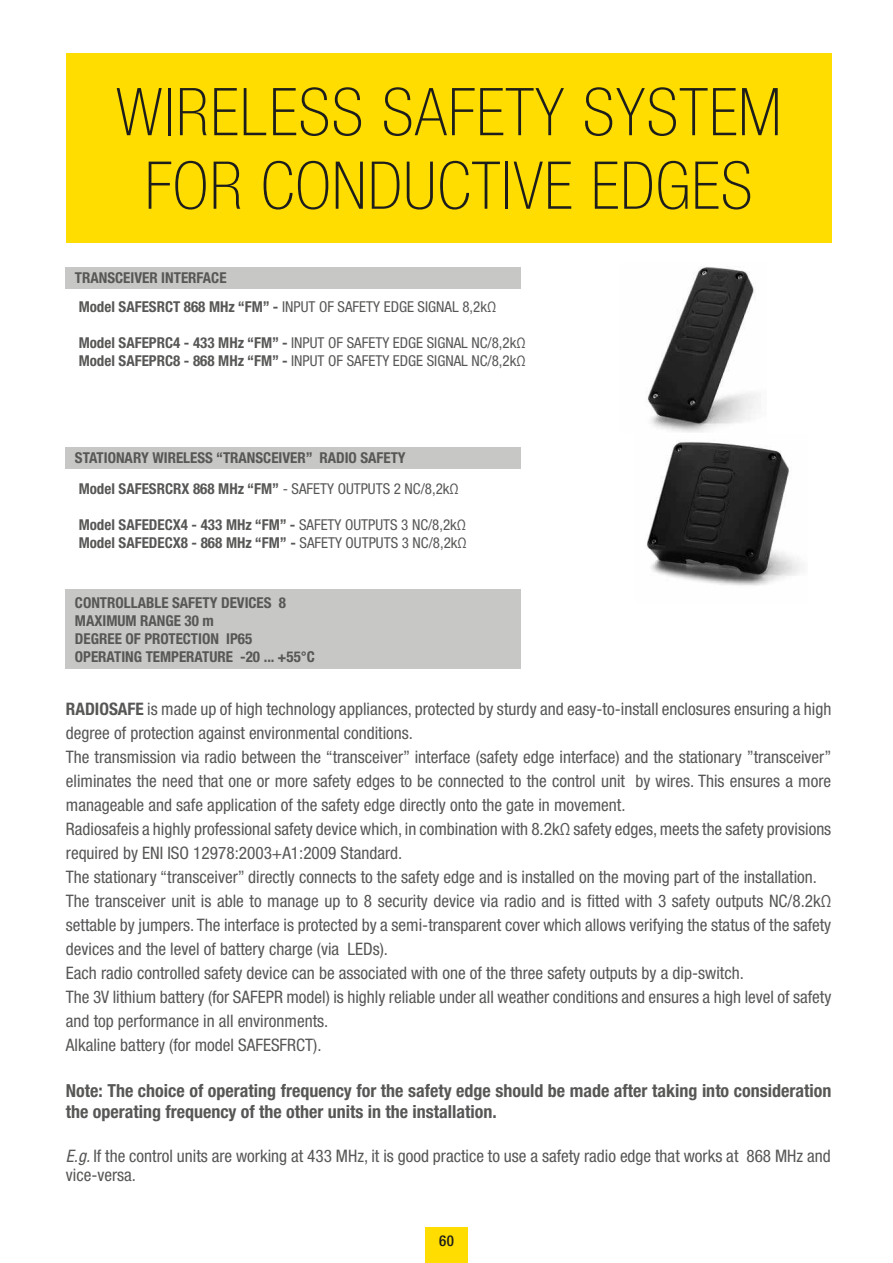
<style>
.page{position:relative;width:893px;height:1263px;background:#fff}
.page>*{position:absolute;margin:0;border:0;box-sizing:border-box;transform-origin:0 0}
.t1{font:100 condensed 66px/73.5px "Helvetica Neue LT Std";letter-spacing:.02em;color:#1d1d1b;text-align:center}
.t2{font:700 condensed 18px/20.2px "Helvetica Neue LT Std";color:#575756}
.t3{font:condensed 17.25px/24px "Helvetica Neue LT Std";color:#575756}
.t4{font:700 condensed 15px/18px "Helvetica Neue LT Std";color:#575756}
.t5{font:condensed 15px/18px "Helvetica Neue LT Std";color:#575756}
.t6{font:500 condensed 15px "Helvetica Neue LT Std";color:#1d1d1b}
.s1{font-weight:400}
.s2{font-weight:700}
.s3{font-style:italic}
</style>
<div class="page">
<div style="left:425px;top:1227px;width:43px;height:36px;background:#fd0"></div>
<div style="left:66px;top:53px;width:765px;height:190px;background:#fd0"></div>
<img style="left:647px;top:442px;width:154px;height:144px">
<img style="left:647px;top:267px;width:111px;height:165px">
<div style="left:66px;top:589px;width:455px;height:80px;background:#c7c7c6"></div>
<div style="left:66px;top:267px;width:455px;height:21px;background:#c7c7c6"></div>
<div style="left:66px;top:447px;width:455px;height:22px;background:#c7c7c6"></div>
<h1 class="t1" style="left:116px;top:75px;width:667px">WIRELESS SAFETY SYSTEM<br>FOR CONDUCTIVE EDGES</h1>
<p class="t4" style="left:75px;top:262px;width:423px;line-height:29.4px">TRANSCEIVER INTERFACE<br>Model SAFESRCT 868 MHz “FM” - <span class="s1">INPUT OF SAFETY EDGE SIGNAL 8,2kΩ</span></p>
<p class="t5" style="left:79px;top:333px;width:448px"><span class="s2">Model SAFEPRC4 - 433 MHz “FM” -</span> INPUT OF SAFETY EDGE SIGNAL NC/8,2kΩ<br><span class="s2">Model SAFEPRC8 - 868 MHz “FM” -</span> INPUT OF SAFETY EDGE SIGNAL NC/8,2kΩ</p>
<p class="t4" style="left:75px;top:443px;width:385px;line-height:30.2px">STATIONARY WIRELESS “TRANSCEIVER” RADIO SAFETY<br>Model SAFESRCRX 868 MHz “FM” <span class="s1">- SAFETY OUTPUTS 2 NC/8,2kΩ</span></p>
<p class="t4" style="left:79px;top:515px;width:390px">Model SAFEDECX4 - 433 MHz “FM” - <span class="s1">SAFETY OUTPUTS 3 NC/8,2kΩ<br></span>Model SAFEDECX8 - 868 MHz “FM” - <span class="s1">SAFETY OUTPUTS 3 NC/8,2kΩ</span></p>
<p class="t4" style="left:75px;top:594px;width:242px">CONTROLLABLE SAFETY DEVICES 8<br>MAXIMUM RANGE 30 m<br>DEGREE OF PROTECTION IP65<br>OPERATING TEMPERATURE -20 ... +55°C</p>
<p class="t3" style="left:66px;top:696px;width:767px"><span class="s2">RADIOSAFE</span> is made up of high technology appliances, protected by sturdy and easy-to-install enclosures ensuring a high degree of protection against environmental conditions.<br>The transmission via radio between the “transceiver” interface (safety edge interface) and the stationary ”transceiver” eliminates the need that one or more safety edges to be connected to the control unit by wires. This ensures a more manageable and safe application of the safety edge directly onto the gate in movement.<br>Radiosafeis a highly professional safety device which, in combination with 8.2kΩ safety edges, meets the safety provisions required by ENI ISO 12978:2003+A1:2009 Standard.<br>The stationary “transceiver” directly connects to the safety edge and is installed on the moving part of the installation.<br>The transceiver unit is able to manage up to 8 security device via radio and is fitted with 3 safety outputs NC/8.2kΩ settable by jumpers. The interface is protected by a semi-transparent cover which allows verifying the status of the safety devices and the level of battery charge (via LEDs).<br>Each radio controlled safety device can be associated with one of the three safety outputs by a dip-switch.<br>The 3V lithium battery (for SAFEPR model) is highly reliable under all weather conditions and ensures a high level of safety and top performance in all environments.<br>Alkaline battery (for model SAFESFRCT).</p>
<p class="t2" style="left:66px;top:1080px;width:767px">Note: The choice of operating frequency for the safety edge should be made after taking into consideration the operating frequency of the other units in the installation.</p>
<p class="t3" style="left:66px;top:1146px;width:766px;line-height:18.8px"><span class="s3">E.g.</span> If the control units are working at 433 MHz, it is good practice to use a safety radio edge that works at 868 MHz and vice-versa.</p>
<p class="t6" style="left:439px;top:1232px;width:16px">60</p>
</div>
